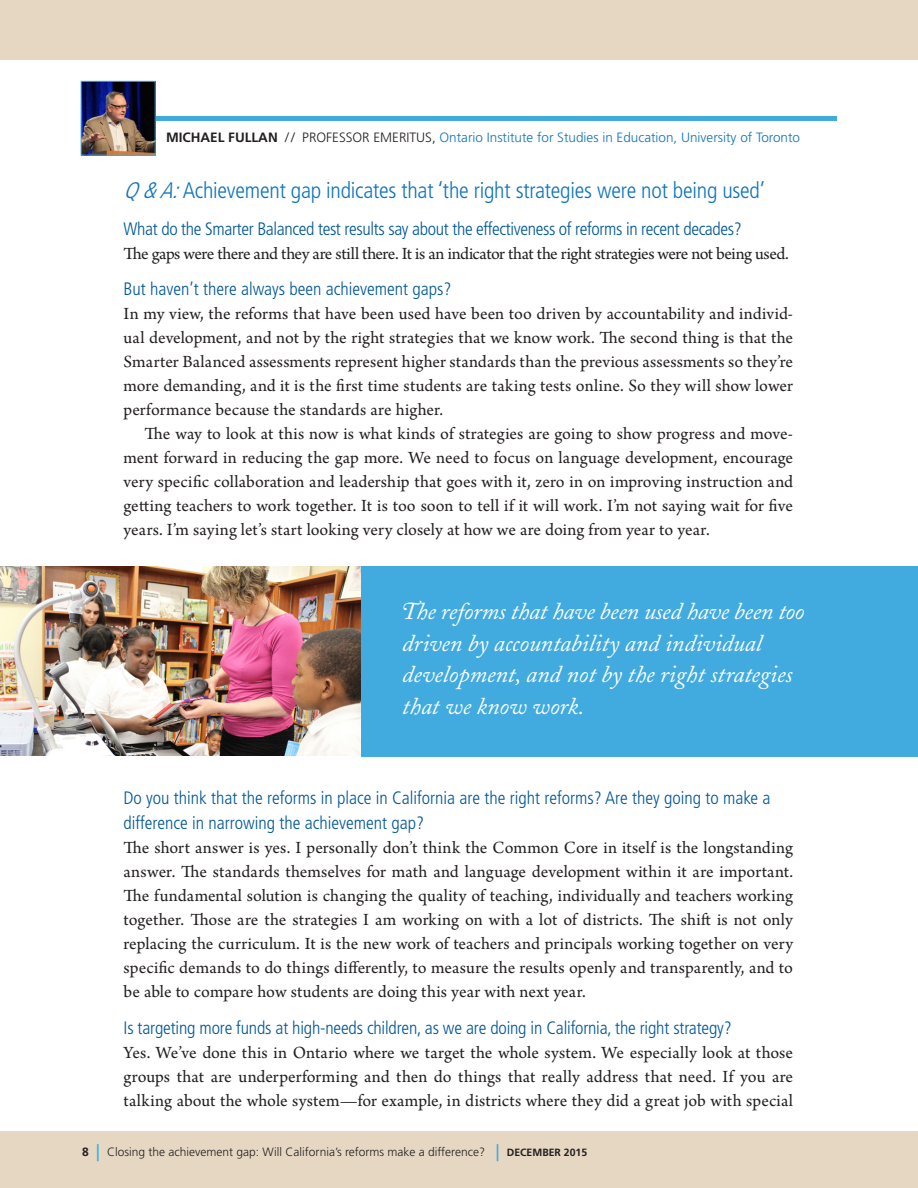
<style>
.page{position:relative;width:918px;height:1188px;background:#fff}
.page>*{position:absolute;margin:0;border:0;box-sizing:border-box;transform-origin:0 0}
.CaslonPullQuotes{font:italic 24px/31.5px "Adobe Caslon";color:#fff}
.MainHead{font:300 condensed 22.5px "Frutiger";letter-spacing:-.01em;color:#1074bc}
.main_text_-_1st_par{font:18px/24px "Arno Pro";letter-spacing:-.005em;color:#231f20;text-align:justify}
.main_text{font:18px/24px "Arno Pro";color:#231f20;text-align:justify}
.Subhead{font:300 condensed 18px/25.5px "Frutiger";letter-spacing:-.01em;color:#005796}
.main_text_-_1st_par-2{font:18px "Arno Pro";letter-spacing:-.03em;color:#231f20}
.t1{font:300 13.5px "Frutiger";color:#1074bc}
.t2{font:300 12px "Frutiger";color:#231f20}
.s1{font-weight:700;color:#231f20}
.s2{color:#231f20}
.s3{font-style:italic}
.s4{font-family:"Adobe Caslon Swash"}
.s5{font-weight:700}
.s6{font-size:22.5px;color:#41abe0}
.s7{font-weight:700;font-size:10.5px}
</style>
<div class="page">
<div style="left:0;top:1132px;width:918px;height:56px;background:#e5d7c2"></div>
<div style="left:0;top:0;width:918px;height:59px;background:#e5d7c2"></div>
<div style="left:81px;top:116px;width:756px;height:5px;background:#41abe0"></div>
<img style="left:83px;top:83px;width:71px;height:70px">
<div style="left:81px;top:81px;width:75px;height:74px;border:1px solid #41abe0"></div>
<img style="left:0;top:566px;width:362px;height:190px">
<div style="left:362px;top:566px;width:556px;height:190px;background:#41abe0"></div>
<p class="t1" style="left:166px;top:130px;width:636px"><span class="s1">MICHAEL FULLAN</span> <span class="s2">/ / PROFESSOR EMERITUS,</span> Ontario Institute for Studies in Education, University of Toronto</p>
<p class="MainHead" style="left:124px;top:177px;width:643px"><span class="s3">Q&amp;A:</span>Achievement gap indicates that ‘the right strategies were not being used’</p>
<p class="Subhead" style="left:124px;top:216px;width:620px">What do the Smarter Balanced test results say about the effectiveness of reforms in recent decades?</p>
<p class="main_text_-_1st_par-2" style="left:124px;top:243px;width:667px">The gaps were there and they are still there. It is an indicator that the right strategies were not being used.</p>
<p class="Subhead" style="left:124px;top:277px;width:329px">But haven’t there always been achievement gaps?</p>
<p class="main_text_-_1st_par" style="left:124px;top:303px;width:671px">In my view, the reforms that have been used have been too driven by accountability and individ&shy;ual development, and not by the right strategies that we know work. The second thing is that the Smarter Balanced assessments represent higher standards than the previous assessments so they’re more demanding, and it is the first time students are taking tests online. So they will show lower performance because the standards are higher.</p>
<p class="main_text" style="left:124px;top:423px;width:671px;text-indent:21px">The way to look at this now is what kinds of strategies are going to show progress and move&shy;ment forward in reducing the gap more. We need to focus on language development, encourage very specific collaboration and leadership that goes with it, zero in on improving instruction and getting teachers to work together. It is too soon to tell if it will work. I’m not saying wait for five years. I’m saying let’s start looking very closely at how we are doing from year to year.</p>
<p class="CaslonPullQuotes" style="left:402px;top:597px;width:404px"><span class="s4">T</span>he reforms that have been used have been too driven by accountability and individual development, and not by the right strategies that we know work.</p>
<p class="Subhead" style="left:124px;top:785px;width:648px">Do you think that the reforms in place in California are the right reforms? Are they going to make a difference in narrowing the achievement gap?</p>
<p class="main_text_-_1st_par" style="left:124px;top:837px;width:671px">The short answer is yes. I personally don’t think the Common Core in itself is the longstanding answer. The standards themselves for math and language development within it are important.<br>The fundamental solution is changing the quality of teaching, individually and teachers working together. Those are the strategies I am working on with a lot of districts. The shift is not only replacing the curriculum. It is the new work of teachers and principals working together on very specific demands to do things differently, to measure the results openly and transparently, and to be able to compare how students are doing this year with next year.</p>
<p class="Subhead" style="left:124px;top:1015px;width:610px">Is targeting more funds at high-needs children, as we are doing in California, the right strategy?</p>
<p class="main_text_-_1st_par" style="left:124px;top:1042px;width:671px">Yes. We’ve done this in Ontario where we target the whole system. We especially look at those groups that are underperforming and then do things that really address that need. If you are talking about the whole system—for example, in districts where they did a great job with special</p>
<p class="t2" style="left:82px;top:1145px;width:507px"><span class="s5">8</span> <span class="s6">|</span> Closing the achievement gap: Will California’s reforms make a difference? <span class="s6">|</span> <span class="s7">DECEMBER 2015</span></p>
</div>
